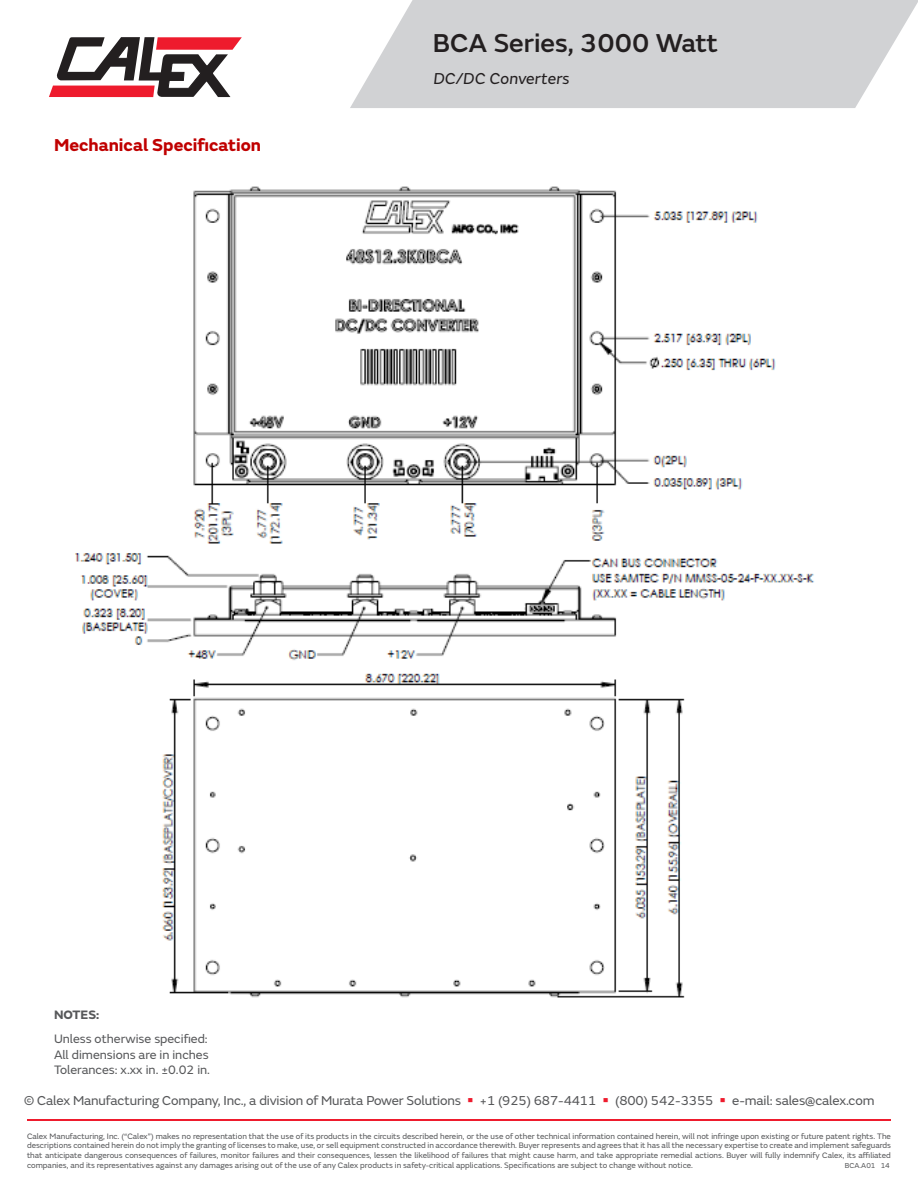
<style>
.page{position:relative;width:918px;height:1188px;background:#fff}
.page>*{position:absolute;margin:0;border:0;box-sizing:border-box;transform-origin:0 0}
.t1{font:500 27px "FS Emeric";color:#231f20}
.a-head_red{font:700 18px "FS Emeric";color:#c00000}
.t2{font:italic 16.5px "FS Emeric";letter-spacing:.01em;color:#231f20}
.t3{font:13.5px "FS Emeric";letter-spacing:-.01em;color:#57585a}
.body{font:12.75px/15.3px "FS Emeric";color:#57585a}
.body-2{font:700 12.75px "FS Emeric";color:#57585a}
.t4{font:8.25px/9.9px "FS Emeric";color:#57585a;text-align:justify}
.t5{font:7.5px "FS Emeric";color:#57585a}
.s1{font-size:21px;color:#ee1b2d}
</style>
<div class="page">
<svg style="left:350px;top:0;width:568px;height:108px;background:#d6d6d8"></svg>
<svg style="left:49px;top:37px;width:193px;height:60px"></svg>
<hr style="left:27px;top:1119px;width:864px;height:1px;background:#ee1b2d">
<img style="left:75px;top:186px;width:739px;height:812px">
<p class="a-head_red" style="left:54px;top:131px;width:209px">Mechanical Specification</p>
<h1 class="t1" style="left:433px;top:23px;width:287px">BCA Series, 3000 Watt</h1>
<h3 class="t2" style="left:434px;top:67px;width:138px">DC/DC Converters</h3>
<p class="body-2" style="left:54px;top:1005px;width:47px">NOTES:</p>
<p class="body" style="left:54px;top:1031px;width:158px">Unless otherwise specified:<br>All dimensions are in inches<br>Tolerances: x.xx in. ±0.02 in.</p>
<h3 class="t3" style="left:24px;top:1091px;width:852px">© Calex Manufacturing Company, Inc., a division of Murata Power Solutions <span class="s1">•</span> +1 (925) 687-4411 <span class="s1">•</span> (800) 542-3355 <span class="s1">•</span> e-mail: sales@calex.com</h3>
<p class="t4" style="left:27px;top:1130px;width:866px">Calex Manufacturing, Inc. (“Calex”) makes no representation that the use of its products in the circuits described herein, or the use of other technical information contained herein, will not infringe upon existing or future patent rights. The descriptions contained herein do not imply the granting of licenses to make, use, or sell equipment constructed in accordance therewith. Buyer represents and agrees that it has all the necessary expertise to create and implement safeguards that anticipate dangerous consequences of failures, monitor failures and their consequences, lessen the likelihood of failures that might cause harm, and take appropriate remedial actions. Buyer will fully indemnify Calex, its affiliated companies, and its representatives against any damages arising out of the use of any Calex products in safety-critical applications. Specifications are subject to change without notice.</p>
<p class="t5" style="left:845px;top:1160px;width:47px">BCA.A01 14</p>
</div>
